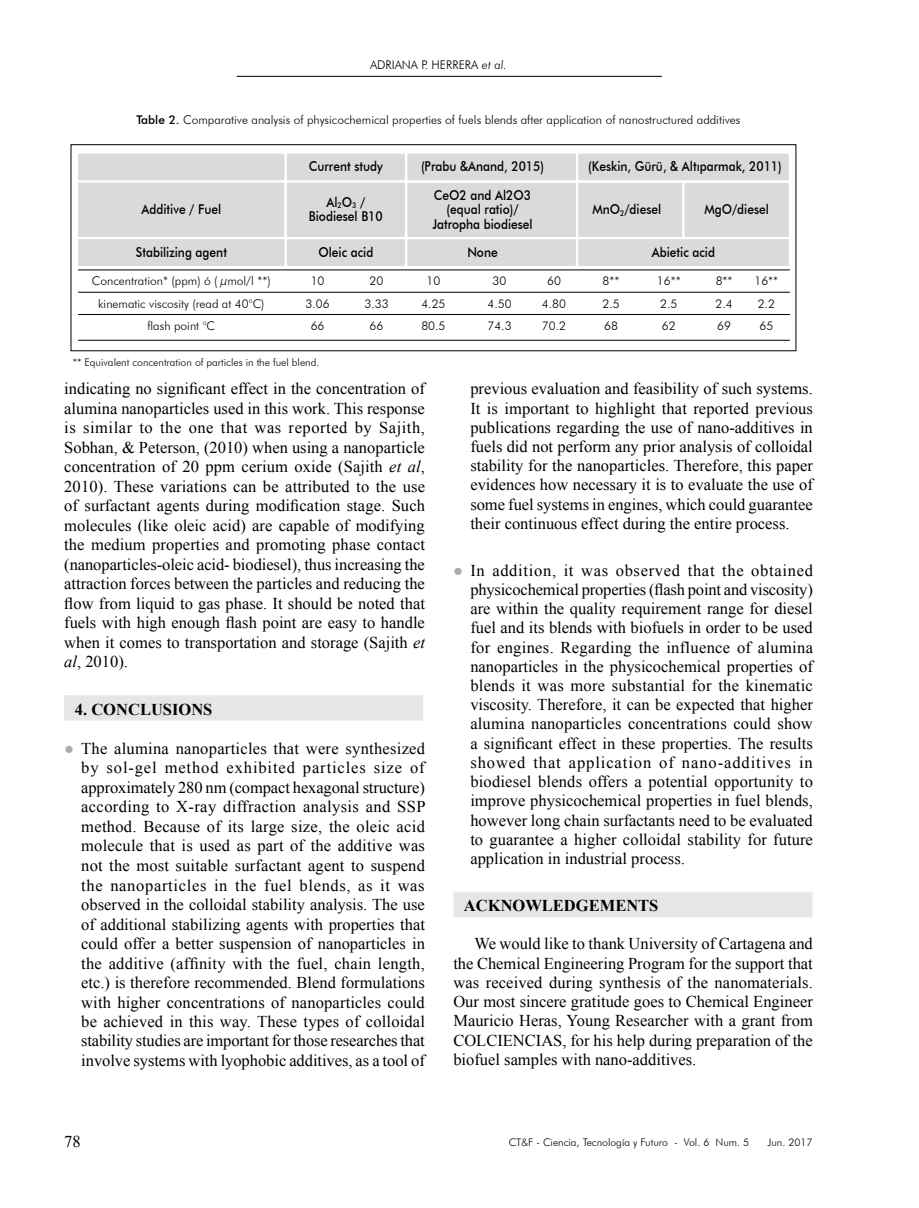
<style>
.page{position:relative;width:919px;height:1208px;background:#fff}
.page>*{position:absolute;margin:0;border:0;box-sizing:border-box;transform-origin:0 0}
.t1{font:16.5px/19.5px "Times New Roman";color:#000;text-align:justify}
.t2{font:700 16.5px "Times New Roman";color:#000}
.t3{font:500 13.65px/14.4px "Futura BT";color:#000;text-align:center;scale:.88 1}
.t4{font:300 12px/22.5px "Futura BT";color:#000;text-align:center}
.t5{font:300 10.5px "Futura BT";color:#000}
.s1{font-style:italic}
.s2{font-weight:500}
.s3{color:#abacac}
</style>
<div class="page">
<hr style="left:236px;top:76px;width:426px;height:1px;background:#000">
<div style="left:64px;top:695px;width:359px;height:25px;background:#e5e6e6"></div>
<div style="left:453px;top:891px;width:359px;height:26px;background:#e5e6e6;border:2px solid #e9eaea"></div>
<div style="left:77px;top:181px;width:208px;height:58px;background:#dadada"></div>
<div style="left:76px;top:180px;width:211px;height:60px;border:2px solid #fff"></div>
<div style="left:577px;top:181px;width:106px;height:58px;background:#dadada"></div>
<div style="left:576px;top:180px;width:108px;height:60px;border:2px solid #fff"></div>
<div style="left:683px;top:181px;width:106px;height:58px;background:#dadada"></div>
<div style="left:682px;top:180px;width:109px;height:60px;border:2px solid #fff"></div>
<div style="left:406px;top:238px;width:171px;height:29px;background:#dadada"></div>
<div style="left:405px;top:237px;width:173px;height:31px;border:2px solid #fff"></div>
<div style="left:285px;top:238px;width:121px;height:29px;background:#dadada"></div>
<div style="left:284px;top:237px;width:123px;height:31px;border:2px solid #fff"></div>
<div style="left:77px;top:238px;width:208px;height:29px;background:#dadada"></div>
<div style="left:76px;top:237px;width:211px;height:31px;border:2px solid #fff"></div>
<div style="left:406px;top:181px;width:171px;height:57px;background:#dadada"></div>
<div style="left:405px;top:180px;width:173px;height:59px;border:2px solid #fff"></div>
<div style="left:285px;top:181px;width:121px;height:57px;background:#dadada"></div>
<div style="left:284px;top:180px;width:123px;height:59px;border:2px solid #fff"></div>
<div style="left:577px;top:152px;width:212px;height:29px;background:#dadada"></div>
<div style="left:576px;top:151px;width:215px;height:31px;border:2px solid #fff"></div>
<div style="left:406px;top:152px;width:171px;height:29px;background:#dadada"></div>
<div style="left:405px;top:151px;width:173px;height:31px;border:2px solid #fff"></div>
<div style="left:285px;top:152px;width:121px;height:29px;background:#dadada"></div>
<div style="left:284px;top:151px;width:123px;height:31px;border:2px solid #fff"></div>
<div style="left:77px;top:152px;width:208px;height:29px;background:#dadada"></div>
<div style="left:76px;top:151px;width:211px;height:31px;border:2px solid #fff"></div>
<div style="left:71px;top:144px;width:725px;height:207px;border:1px solid #000"></div>
<hr style="left:78px;top:270px;width:711px;height:1px;background:#000">
<hr style="left:78px;top:292px;width:711px;height:1px;background:#000">
<hr style="left:78px;top:314px;width:711px;height:1px;background:#000">
<hr style="left:78px;top:340px;width:711px;height:1px;background:#000">
<div style="left:577px;top:238px;width:212px;height:29px;background:#dadada"></div>
<div style="left:576px;top:237px;width:215px;height:31px;border:2px solid #fff"></div>
<p class="t4" style="left:370px;top:54px;width:138px">ADRIANA P. HERRERA <span class="s1">et al.</span></p>
<p class="t4" style="left:136px;top:109px;width:605px"><span class="s2">Table 2.</span> Comparative analysis of physicochemical properties of fuels blends after application of nanostructured additives</p>
<p class="t3" style="left:141px;top:202px;width:92px">Additive / Fuel</p>
<p class="t3" style="left:421px;top:159px;width:141px">(Prabu &amp;Anand, 2015)</p>
<p class="t3" style="left:588px;top:159px;width:221px">(Keskin, Gürü, &amp; Altıparmak, 2011)</p>
<p class="t3" style="left:309px;top:159px;width:86px">Current study</p>
<p class="t3" style="left:309px;top:194px;width:85px">Al<sub>2</sub>O<sub>3</sub> /<br>Biodiesel B10</p>
<p class="t3" style="left:592px;top:202px;width:80px">MnO<sub>2</sub>/diesel</p>
<p class="t3" style="left:704px;top:202px;width:75px">MgO/diesel</p>
<p class="t3" style="left:432px;top:188px;width:116px">CeO2 and Al2O3 (equal ratio)/<br>Jatropha biodiesel</p>
<p class="t3" style="left:136px;top:245px;width:105px">Stabilizing agent</p>
<p class="t3" style="left:318px;top:245px;width:64px">Oleic acid</p>
<p class="t3" style="left:467px;top:245px;width:36px">None</p>
<p class="t3" style="left:651px;top:245px;width:73px">Abietic acid</p>
<p class="t4" style="left:92px;top:270px;width:180px">Concentration* (ppm) ó ( µmol/l **) kinematic viscosity (read at 40°C) flash point °C</p>
<p class="t5" style="left:73px;top:356px;width:248px">** Equivalent concentration of particles in the fuel blend.</p>
<p class="t4" style="left:305px;top:270px;width:26px">10<br>3.06<br>66</p>
<p class="t4" style="left:364px;top:270px;width:26px">20<br>3.33<br>66</p>
<p class="t4" style="left:421px;top:270px;width:26px">10<br>4.25<br>80.5</p>
<p class="t4" style="left:487px;top:270px;width:26px">30<br>4.50<br>74.3</p>
<p class="t4" style="left:542px;top:270px;width:26px">60<br>4.80<br>70.2</p>
<p class="t4" style="left:602px;top:270px;width:19px;text-align:justify">8** 2.5<br>68</p>
<p class="t4" style="left:715px;top:270px;width:19px;text-align:justify">8** 2.4<br>69</p>
<p class="t4" style="left:656px;top:270px;width:25px;text-align:left">16**<br>2.5<br>62</p>
<p class="t4" style="left:754px;top:270px;width:25px;text-align:left">16**<br>2.2<br>65</p>
<p class="t1" style="left:64px;top:379px;width:362px">indicating no significant effect in the concentration of alumina nanoparticles used in this work. This response is similar to the one that was reported by Sajith, Sobhan, &amp; Peterson, (2010) when using a nanoparticle concentration of 20 ppm cerium oxide (Sajith <span class="s1">et al</span>, 2010). These variations can be attributed to the use of surfactant agents during modification stage. Such molecules (like oleic acid) are capable of modifying the medium properties and promoting phase contact (nanoparticles-oleic acid- biodiesel), thus increasing the attraction forces between the particles and reducing the flow from liquid to gas phase. It should be noted that fuels with high enough flash point are easy to handle when it comes to transportation and storage (Sajith <span class="s1">et al</span>, 2010).</p>
<p class="t2" style="left:75px;top:698px;width:139px">4. CONCLUSIONS</p>
<p class="t1" style="left:81px;top:738px;width:346px;text-indent:-17px"><span class="s3">●</span> The alumina nanoparticles that were synthesized by sol-gel method exhibited particles size of approximately 280 nm (compact hexagonal structure) according to X-ray diffraction analysis and SSP method. Because of its large size, the oleic acid molecule that is used as part of the additive was not the most suitable surfactant agent to suspend the nanoparticles in the fuel blends, as it was observed in the colloidal stability analysis. The use of additional stabilizing agents with properties that could offer a better suspension of nanoparticles in the additive (affinity with the fuel, chain length, etc.) is therefore recommended. Blend formulations with higher concentrations of nanoparticles could be achieved in this way. These types of colloidal stability studies are important for those researches that involve systems with lyophobic additives, as a tool of</p>
<p class="t1" style="left:470px;top:379px;width:344px">previous evaluation and feasibility of such systems.<br>It is important to highlight that reported previous publications regarding the use of nano-additives in fuels did not perform any prior analysis of colloidal stability for the nanoparticles. Therefore, this paper evidences how necessary it is to evaluate the use of some fuel systems in engines, which could guarantee their continuous effect during the entire process.</p>
<p class="t1" style="left:470px;top:560px;width:344px;text-indent:-17px"><span class="s3">●</span> In addition, it was observed that the obtained physicochemical properties (flash point and viscosity) are within the quality requirement range for diesel fuel and its blends with biofuels in order to be used for engines. Regarding the influence of alumina nanoparticles in the physicochemical properties of blends it was more substantial for the kinematic viscosity. Therefore, it can be expected that higher alumina nanoparticles concentrations could show a significant effect in these properties. The results showed that application of nano-additives in biodiesel blends offers a potential opportunity to improve physicochemical properties in fuel blends, however long chain surfactants need to be evaluated to guarantee a higher colloidal stability for future application in industrial process.</p>
<p class="t2" style="left:464px;top:894px;width:196px">ACKNOWLEDGEMENTS</p>
<p class="t1" style="left:453px;top:934px;width:361px;text-indent:21px">We would like to thank University of Cartagena and the Chemical Engineering Program for the support that was received during synthesis of the nanomaterials.<br>Our most sincere gratitude goes to Chemical Engineer Mauricio Heras, Young Researcher with a grant from COLCIENCIAS, for his help during preparation of the biofuel samples with nano-additives.</p>
<p class="t1" style="left:64px;top:1131px;width:18px">78</p>
<p class="t5" style="left:508px;top:1135px;width:242px">CT&amp;F - Ciencia, Tecnología y Futuro - Vol. 6 Num. 5</p>
<p class="t5" style="left:767px;top:1135px;width:47px">Jun. 2017</p>
</div>
